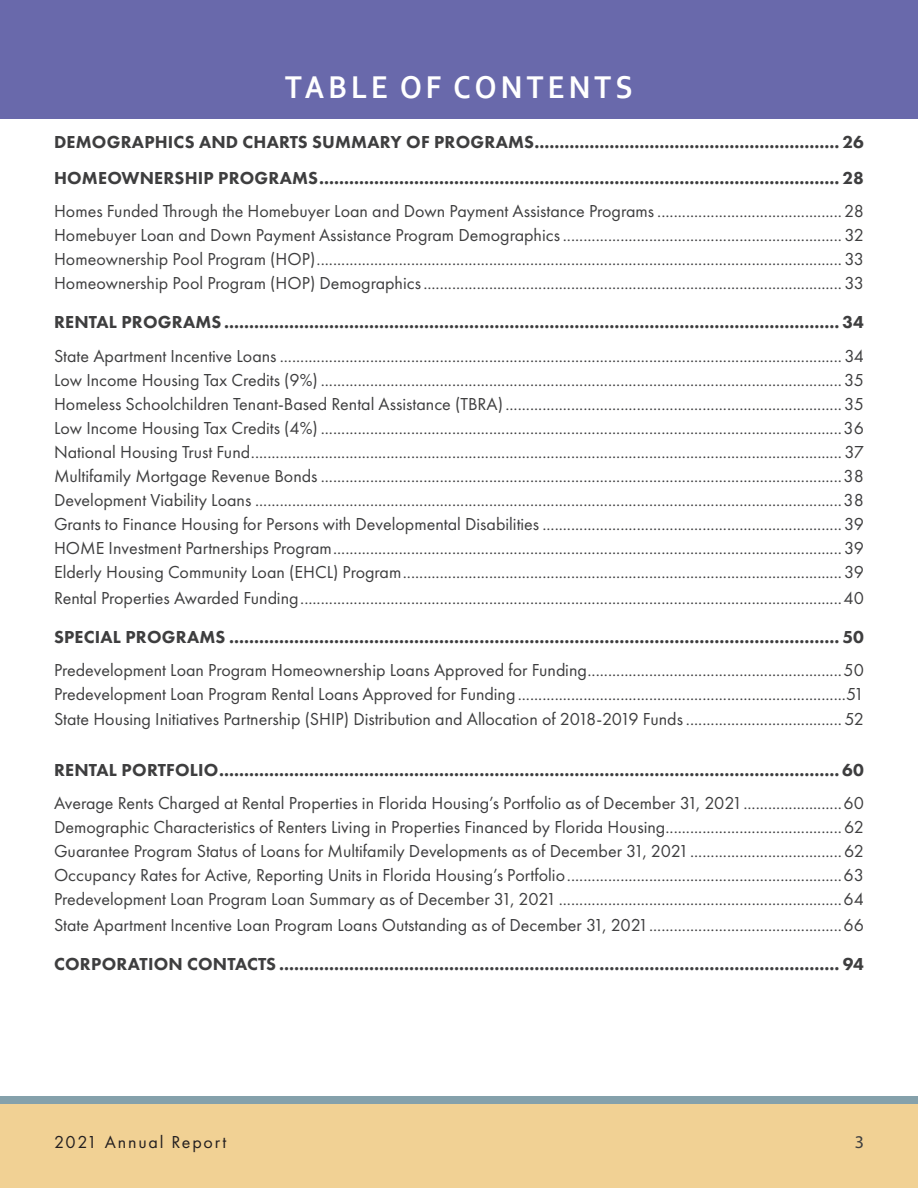
<style>
.page{position:relative;width:918px;height:1188px;background:#fff}
.page>*{position:absolute;margin:0;border:0;box-sizing:border-box;transform-origin:0 0}
.t1{font:700 33px "Corbel";letter-spacing:.14em;color:#fff;scale:.9 1}
.Level_2{font:18px "Futura PT";color:#3e3e3f}
.Level_1{font:800 18px "Futura PT";letter-spacing:.01em;color:#3e3e3f}
.Paragraph_Style_1{font:18px "Futura PT";letter-spacing:.1em;color:#231f20}
.Paragraph_Style_1-2{font:18px "Myriad Pro";color:#3e3e3f}
</style>
<div class="page">
<div style="left:0;top:0;width:918px;height:119px;background:#6969ab"></div>
<div style="left:0;top:1096px;width:918px;height:92px;background:#85a1ab"></div>
<div style="left:0;top:1104px;width:918px;height:84px;background:#f1d194"></div>
<p class="t1" style="left:285px;top:66px;width:387px">TABLE OF CONTENTS</p>
<p class="Level_1" style="left:54px;top:130px;width:811px">DEMOGRAPHICS AND CHARTS SUMMARY OF PROGRAMS............................................................. 26</p>
<p class="Level_1" style="left:54px;top:166px;width:811px">HOMEOWNERSHIP PROGRAMS........................................................................................................ 28</p>
<p class="Level_2" style="left:54px;top:200px;width:811px">Homes Funded Through the Homebuyer Loan and Down Payment Assistance Programs .............................................28</p>
<p class="Level_2" style="left:54px;top:224px;width:811px">Homebuyer Loan and Down Payment Assistance Program Demographics ....................................................................32</p>
<p class="Level_2" style="left:54px;top:248px;width:812px">Homeownership Pool Program (HOP)................................................................................................................................33</p>
<p class="Level_2" style="left:54px;top:272px;width:812px">Homeownership Pool Program (HOP) Demographics......................................................................................................33</p>
<p class="Level_1" style="left:54px;top:310px;width:811px">RENTAL PROGRAMS ........................................................................................................................... 34</p>
<p class="Level_2" style="left:54px;top:345px;width:811px">State Apartment Incentive Loans .........................................................................................................................................34</p>
<p class="Level_2" style="left:54px;top:369px;width:812px">Low Income Housing Tax Credits (9%) ...............................................................................................................................35</p>
<p class="Level_2" style="left:54px;top:393px;width:811px">Homeless Schoolchildren Tenant-Based Rental Assistance (TBRA)..................................................................................35</p>
<p class="Level_2" style="left:54px;top:417px;width:812px">Low Income Housing Tax Credits (4%) ...............................................................................................................................36</p>
<p class="Level_2" style="left:54px;top:441px;width:811px">National Housing Trust Fund................................................................................................................................................37</p>
<p class="Level_2" style="left:54px;top:465px;width:812px">Multifamily Mortgage Revenue Bonds ...............................................................................................................................38</p>
<p class="Level_2" style="left:54px;top:489px;width:811px">Development Viability Loans ...............................................................................................................................................38</p>
<p class="Level_2" style="left:54px;top:513px;width:811px">Grants to Finance Housing for Persons with Developmental Disabilities .........................................................................39</p>
<p class="Level_2" style="left:54px;top:537px;width:811px">HOME Investment Partnerships Program............................................................................................................................39</p>
<p class="Level_2" style="left:54px;top:561px;width:811px">Elderly Housing Community Loan (EHCL) Program...........................................................................................................39</p>
<p class="Level_2" style="left:54px;top:587px;width:812px">Rental Properties Awarded Funding....................................................................................................................................40</p>
<p class="Level_1" style="left:54px;top:625px;width:811px">SPECIAL PROGRAMS .......................................................................................................................... 50</p>
<p class="Level_2" style="left:54px;top:659px;width:811px">Predevelopment Loan Program Homeownership Loans Approved for Funding..............................................................50</p>
<p class="Level_2" style="left:54px;top:683px;width:811px">Predevelopment Loan Program Rental Loans Approved for Funding................................................................................51</p>
<p class="Level_2" style="left:54px;top:708px;width:811px">State Housing Initiatives Partnership (SHIP) Distribution and Allocation of 2018-2019 Funds ......................................52</p>
<p class="Level_1" style="left:54px;top:759px;width:811px">RENTAL PORTFOLIO............................................................................................................................60</p>
<p class="Level_2" style="left:54px;top:792px;width:811px">Average Rents Charged at Rental Properties in Florida Housing’s Portfolio as of December 31, 2021........................60</p>
<p class="Level_2" style="left:54px;top:816px;width:811px">Demographic Characteristics of Renters Living in Properties Financed by Florida Housing...........................................62</p>
<p class="Level_2" style="left:54px;top:840px;width:812px">Guarantee Program Status of Loans for Multifamily Developments as of December 31, 2021.....................................62</p>
<p class="Level_2" style="left:54px;top:864px;width:812px">Occupancy Rates for Active, Reporting Units in Florida Housing’s Portfolio...................................................................63</p>
<p class="Level_2" style="left:54px;top:888px;width:811px">Predevelopment Loan Program Loan Summary as of December 31, 2021.....................................................................64</p>
<p class="Level_2" style="left:54px;top:914px;width:811px">State Apartment Incentive Loan Program Loans Outstanding as of December 31, 2021...............................................66</p>
<p class="Level_1" style="left:54px;top:952px;width:811px">CORPORATION CONTACTS ................................................................................................................ 94</p>
<p class="Paragraph_Style_1" style="left:54px;top:1131px;width:174px">2021 Annual Report</p>
<p class="Paragraph_Style_1-2" style="left:855px;top:1130px;width:11px">3</p>
</div>
